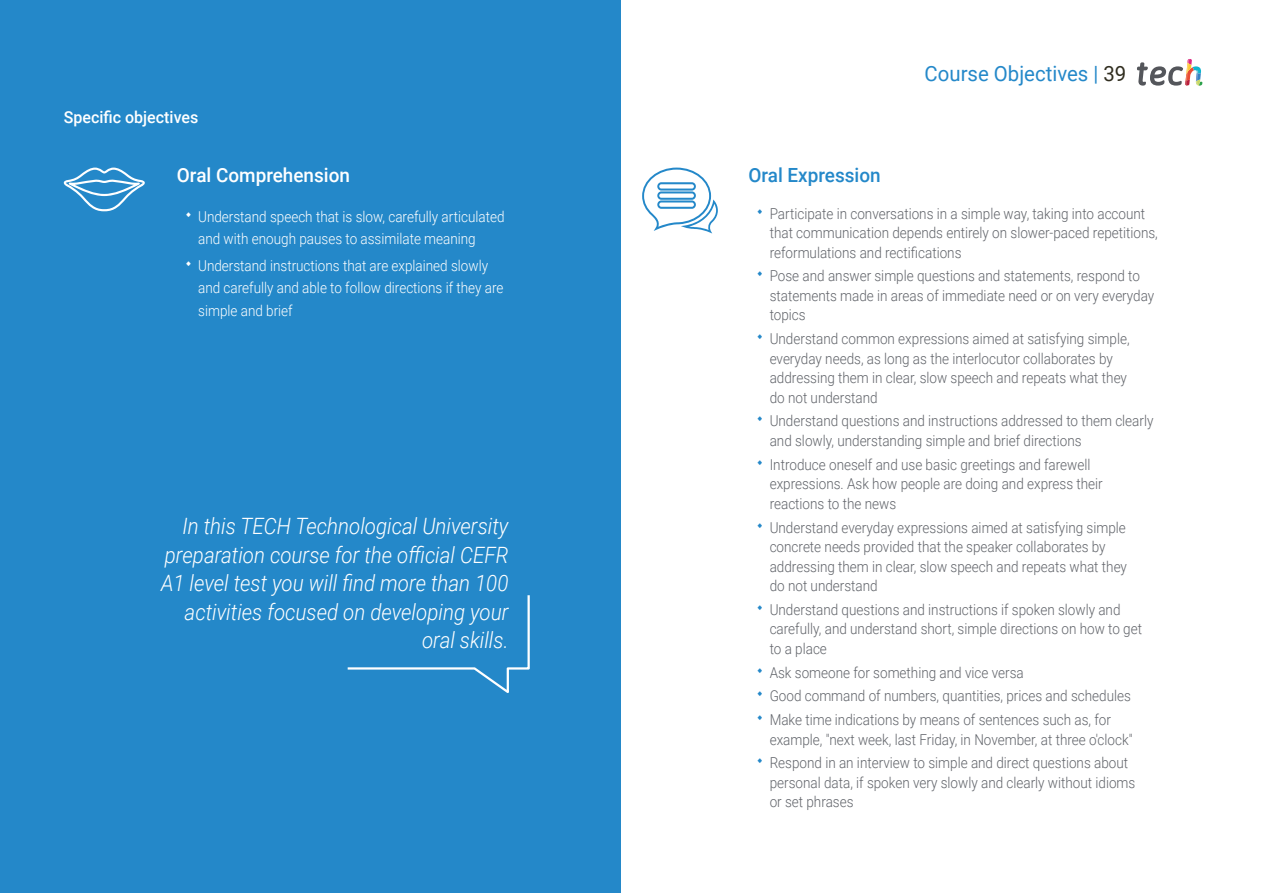
<style>
.page{position:relative;width:1263px;height:893px;background:#fff}
.page>*{position:absolute;margin:0;border:0;box-sizing:border-box;transform-origin:0 0}
.t1{font:italic 300 22.5px/28.5px "Roboto";color:#fff;text-align:right;scale:.91 1}
.t2{font:21px "Roboto";color:#2488c9}
.t3{font:500 19.5px "Roboto";color:#fff}
.t4{font:500 19.5px "Roboto";color:#2488c9}
.t5{font:500 16.5px "Roboto";color:#fff}
.t6{font:300 15px/19.5px "Roboto";color:#61646a;scale:.9 1}
.t7{font:300 15px/22.5px "Roboto";color:#fff;scale:.9 1}
.s1{color:#312e20}
</style>
<div class="page">
<svg style="left:1137px;top:59px;width:65px;height:27px"></svg>
<div style="left:0;top:0;width:621px;height:893px;background:#2488c9"></div>
<svg style="left:64px;top:168px;width:81px;height:43px"></svg>
<svg style="left:642px;top:168px;width:76px;height:65px"></svg>
<svg style="left:347px;top:595px;width:183px;height:98px"></svg>
<p class="t5" style="left:64px;top:106px;width:136px">Specific objectives</p>
<h3 class="t3" style="left:177px;top:162px;width:175px">Oral Comprehension</h3>
<p class="t7" style="left:198px;top:205px;width:342px">Understand speech that is slow, carefully articulated and with enough pauses to assimilate meaning</p>
<p class="t7" style="left:198px;top:254px;width:341px">Understand instructions that are explained slowly and carefully and able to follow directions if they are simple and brief</p>
<h1 class="t1" style="left:161px;top:511px;width:383px">In this TECH Technological University preparation course for the official CEFR A1 level test you will find more than 100 activities focused on developing your oral skills.</h1>
<h2 class="t2" style="left:925px;top:59px;width:203px">Course Objectives | <span class="s1">39</span></h2>
<h3 class="t4" style="left:748px;top:162px;width:134px">Oral Expression</h3>
<p class="t6" style="left:770px;top:203px;width:433px">Participate in conversations in a simple way, taking into account that communication depends entirely on slower-paced repetitions, reformulations and rectifications</p>
<p class="t6" style="left:770px;top:266px;width:429px">Pose and answer simple questions and statements, respond to statements made in areas of immediate need or on very everyday topics</p>
<p class="t6" style="left:770px;top:329px;width:401px">Understand common expressions aimed at satisfying simple, everyday needs, as long as the interlocutor collaborates by addressing them in clear, slow speech and repeats what they do not understand</p>
<p class="t6" style="left:770px;top:411px;width:428px">Understand questions and instructions addressed to them clearly and slowly, understanding simple and brief directions</p>
<p class="t6" style="left:770px;top:454px;width:372px">Introduce oneself and use basic greetings and farewell expressions. Ask how people are doing and express their reactions to the news</p>
<p class="t6" style="left:770px;top:517px;width:398px">Understand everyday expressions aimed at satisfying simple concrete needs provided that the speaker collaborates by addressing them in clear, slow speech and repeats what they do not understand</p>
<p class="t6" style="left:770px;top:599px;width:415px">Understand questions and instructions if spoken slowly and carefully, and understand short, simple directions on how to get to a place</p>
<p class="t6" style="left:770px;top:660px;width:403px;line-height:23.7px">Ask someone for something and vice versa<br>Good command of numbers, quantities, prices and schedules<br>Make time indications by means of sentences such as, for</p>
<p class="t6" style="left:770px;top:727px;width:405px;line-height:23.7px">example, "next week, last Friday, in November, at three o'clock"<br>Respond in an interview to simple and direct questions about</p>
<p class="t6" style="left:770px;top:772px;width:408px">personal data, if spoken very slowly and clearly without idioms or set phrases</p>
</div>
